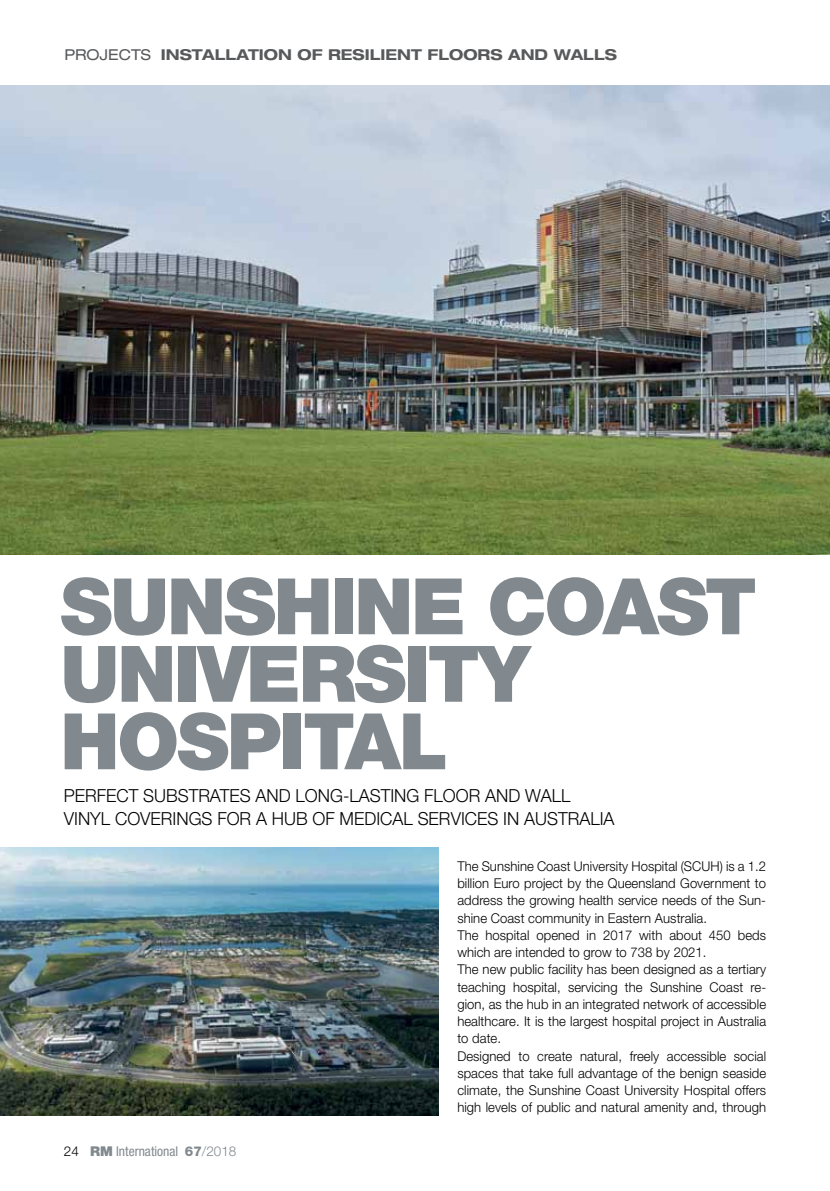
<style>
.page{position:relative;width:830px;height:1191px;background:#fff}
.page>*{position:absolute;margin:0;border:0;box-sizing:border-box;transform-origin:0 0}
.t1{font:900 78px/67.5px "Helvetica Neue LTW1 G";letter-spacing:-.03em;color:#81898e}
.t2{font:300 18px/22.5px "Helvetica Neue LT Std";color:#000}
.t3{font:700 expanded 15px "Helvetica Neue LT Std";color:#58595b}
.t4{font:300 13.5px/17.2px "Helvetica Neue LT Std";letter-spacing:.005em;color:#000}
.t5{font:condensed 13.5px "Helvetica Neue LT Std";color:#81898e}
.s1{font-weight:400}
.s2{font-weight:300;font-stretch:normal;color:#000}
.s3{font-weight:900;font-stretch:normal}
.s4{font-weight:800;font-stretch:normal}
.s5{font-weight:300;font-stretch:normal}
</style>
<div class="page">
<img style="left:0;top:85px;width:829px;height:470px">
<img style="left:0;top:847px;width:438px;height:268px">
<p class="t3" style="left:64px;top:45px;width:554px"><span class="s1">PROJECTS</span> INSTALLATION OF RESILIENT FLOORS AND WALLS</p>
<h1 class="t1" style="left:60px;top:573px;width:697px">SUNSHINE COAST<br>UNIVERSITY<br>HOSPITAL</h1>
<h2 class="t2" style="left:64px;top:784px;width:552px">Perfect substrates and long-lasting floor and wall vinyl coverings for a hub of medical services in australia</h2>
<p class="t4" style="left:457px;top:857px;width:236px">The Sunshine Coast University Hospital (SCUH</p>
<p class="t4" style="left:457px;top:857px;width:310px;text-indent:262px">) is a 1.2 billion Euro project by the Queensland Government to address the growing health service needs of the Sun&shy;shine Coast community in Eastern Australia.<br>The hospital opened in 2017 with about 450 beds which are intended to grow to 738 by 2021.<br>The new public facility has been designed as a tertiary teaching hospital, servicing the Sunshine Coast re&shy;gion, as the hub in an integrated network of accessible healthcare. It is the largest hospital project in Australia to date.<br>Designed to create natural, freely accessible social spaces that take full advantage of the benign seaside climate, the Sunshine Coast University Hospital offers high levels of public and natural amenity and, through</p>
<p class="t5" style="left:64px;top:1143px;width:174px"><span class="s2">24</span> <span class="s3">RM</span> International <span class="s4">67</span><span class="s5">/2018</span></p>
</div>
